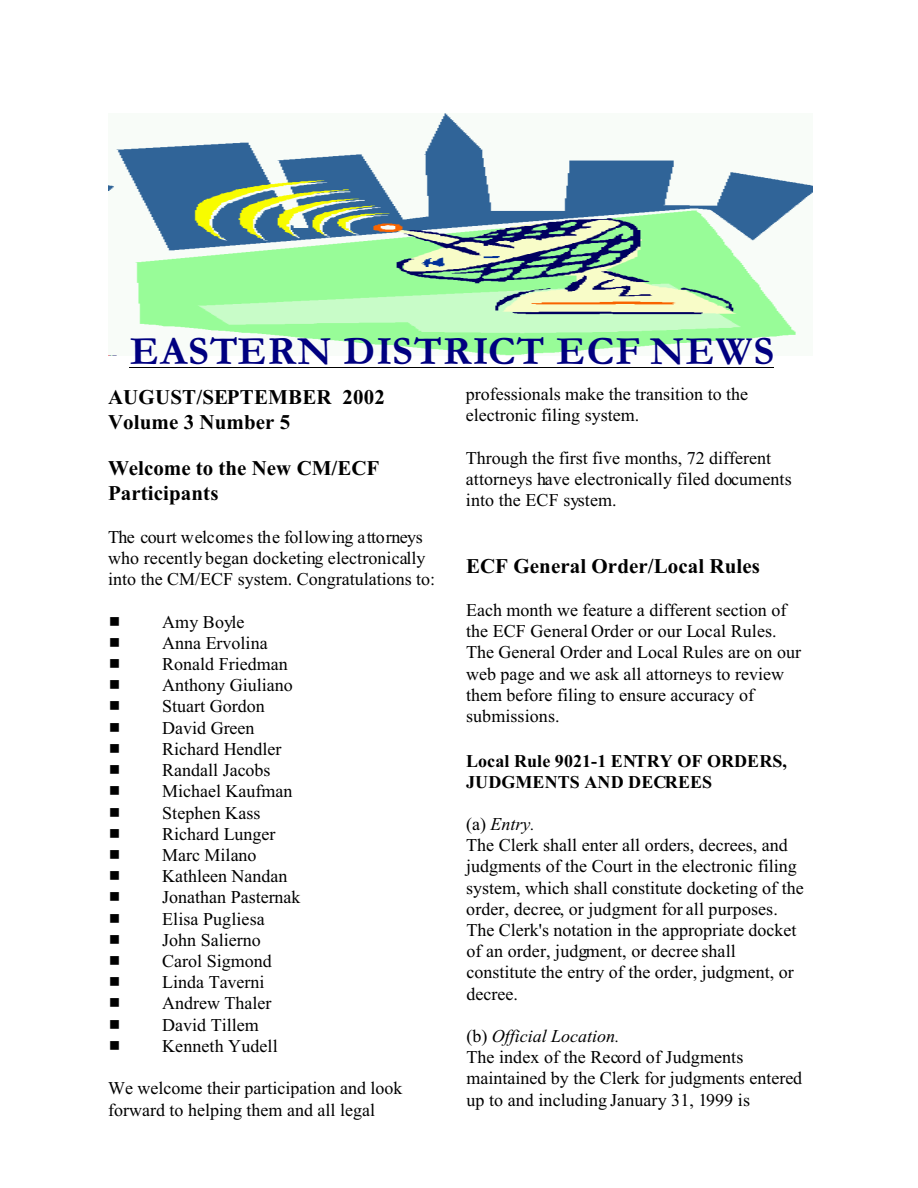
<style>
.page{position:relative;width:918px;height:1188px;background:#fff}
.page>*{position:absolute;margin:0;border:0;box-sizing:border-box;transform-origin:0 0}
.t1{font:700 40.5px "Garamond";letter-spacing:.035em;color:#000080}
.t2{font:700 21px/24.9px "Times New Roman";letter-spacing:.005em;color:#000}
.t3{font:18px/21.1px "Times New Roman";color:#000}
.t4{font:700 18px/21.3px "Times New Roman";letter-spacing:.005em;color:#000}
.s1{font-style:italic}
</style>
<div class="page">
<img style="left:109px;top:114px;width:703px;height:241px">
<hr style="left:130px;top:367px;width:644px;height:1px;background:#000">
<h1 class="t1" style="left:130px;top:338px;width:645px">EASTERN DISTRICT ECF NEWS</h1>
<p class="t2" style="left:108px;top:387px;width:278px">AUGUST/SEPTEMBER 2002<br>Volume 3 Number 5</p>
<p class="t2" style="left:108px;top:458px;width:273px">Welcome to the New CM/ECF<br>Participants</p>
<p class="t3" style="left:108px;top:528px;width:329px">The court welcomes the following attorneys who recently began docketing electronically into the CM/ECF system. Congratulations to:</p>
<p class="t3" style="left:162px;top:613px;width:140px">Amy Boyle<br>Anna Ervolina<br>Ronald Friedman<br>Anthony Giuliano<br>Stuart Gordon<br>David Green<br>Richard Hendler<br>Randall Jacobs<br>Michael Kaufman<br>Stephen Kass<br>Richard Lunger<br>Marc Milano<br>Kathleen Nandan<br>Jonathan Pasternak<br>Elisa Pugliesa<br>John Salierno<br>Carol Sigmond<br>Linda Taverni<br>Andrew Thaler<br>David Tillem<br>Kenneth Yudell</p>
<p class="t3" style="left:108px;top:1079px;width:296px">We welcome their participation and look forward to helping them and all legal</p>
<p class="t3" style="left:466px;top:385px;width:284px">professionals make the transition to the electronic filing system.</p>
<p class="t3" style="left:466px;top:449px;width:327px">Through the first five months, 72 different attorneys have electronically filed documents into the ECF system.</p>
<p class="t2" style="left:466px;top:556px;width:296px">ECF General Order/Local Rules</p>
<p class="t3" style="left:466px;top:601px;width:336px">Each month we feature a different section of the ECF General Order or our Local Rules.<br>The General Order and Local Rules are on our web page and we ask all attorneys to review them before filing to ensure accuracy of submissions.</p>
<p class="t4" style="left:466px;top:752px;width:322px">Local Rule 9021-1 ENTRY OF ORDERS,<br>JUDGMENTS AND DECREES</p>
<p class="t3" style="left:466px;top:815px;width:339px">(a) <span class="s1">Entry.<br></span>The Clerk shall enter all orders, decrees, and judgments of the Court in the electronic filing system, which shall constitute docketing of the order, decree, or judgment for all purposes.<br>The Clerk's notation in the appropriate docket of an order, judgment, or decree shall constitute the entry of the order, judgment, or decree.</p>
<p class="t3" style="left:466px;top:1027px;width:337px">(b) <span class="s1">Official Location.<br></span>The index of the Record of Judgments maintained by the Clerk for judgments entered up to and including January 31, 1999 is</p>
</div>
